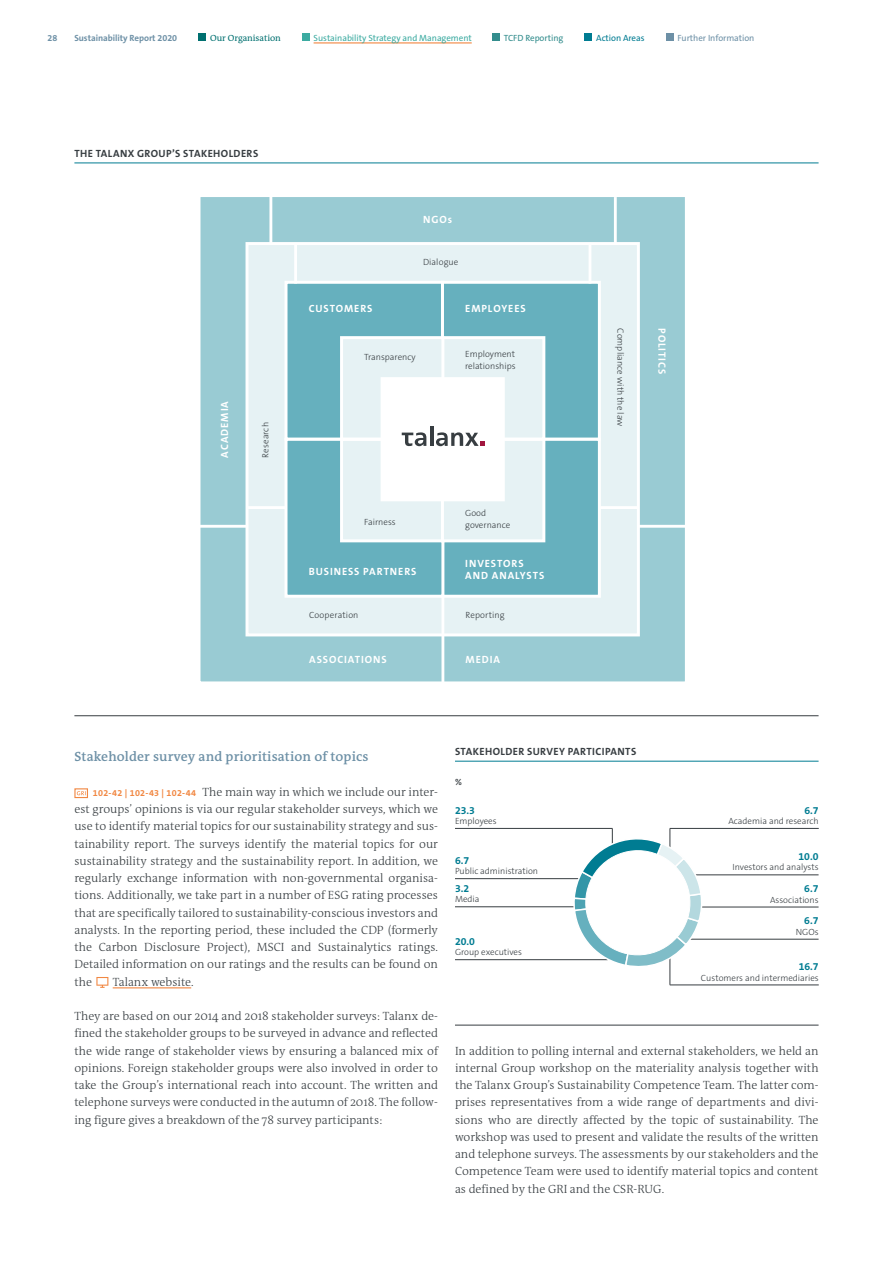
<style>
.page{position:relative;width:893px;height:1263px;background:#fff}
.page>*{position:absolute;margin:0;border:0;box-sizing:border-box;transform-origin:0 0}
.t1{font:600 13.5px "The Antiqua B W6";letter-spacing:.01em;color:#6d90a6}
.t2{font:300 12px/17.2px "The Antiqua B W3";color:#373d41;text-align:justify}
.t3{font:700 10.5px/12px "The Sans B W7";letter-spacing:.09em;color:#fff}
.t4{font:700 10.5px "The Sans B W7";letter-spacing:.04em;color:#373d41}
.t5{font:700 10.5px "The Sans B W7";color:#007c92}
.t6{font:300 9px/12px "The Sans B W3";color:#373d41}
.t7{font:9px "The Sans B W5 Plain";letter-spacing:-.005em;color:#3caba1}
.t8{font:700 9px "The Sans B W7";letter-spacing:-.005em;color:#6d90a6}
.t9{font:9px "The Sans B W5 Plain";letter-spacing:-.005em;color:#6d90a6}
.t10{font:9px "The Antiqua B W5 Plain";letter-spacing:-.005em;color:#007070}
.t11{font:9px "The Sans B W5 Plain";letter-spacing:-.005em;color:#338d8d}
.t12{font:9px "The Sans B W5 Plain";letter-spacing:-.005em;color:#007c92}
.t13{font:600 9px "The Sans B W6";color:#373d41}
.s1{font-family:"The Sans B W7";font-weight:700;font-size:9px;color:#f18742}
</style>
<div class="page">
<hr style="left:74px;top:163px;width:745px;height:1px;background:#007c92">
<hr style="left:74px;top:715px;width:745px;height:1px;background:#373d41">
<div style="left:200px;top:197px;width:485px;height:485px;background:#99cbd3"></div>
<svg style="left:244px;top:241px;width:397px;height:397px;background:#e5f1f3"></svg>
<div style="left:286px;top:282px;width:157px;height:157px;background:#66b0be"></div>
<div style="left:284px;top:281px;width:160px;height:160px;border:3px solid #fff"></div>
<div style="left:442px;top:282px;width:157px;height:157px;background:#66b0be"></div>
<div style="left:441px;top:281px;width:160px;height:160px;border:3px solid #fff"></div>
<div style="left:442px;top:439px;width:157px;height:157px;background:#66b0be"></div>
<div style="left:441px;top:438px;width:160px;height:160px;border:3px solid #fff"></div>
<div style="left:286px;top:439px;width:157px;height:157px;background:#66b0be"></div>
<div style="left:284px;top:438px;width:160px;height:160px;border:3px solid #fff"></div>
<div style="left:442px;top:338px;width:102px;height:101px;background:#e6f2f4"></div>
<div style="left:441px;top:336px;width:104px;height:104px;border:3px solid #fff"></div>
<div style="left:342px;top:338px;width:101px;height:101px;background:#e6f2f4"></div>
<div style="left:340px;top:336px;width:104px;height:104px;border:3px solid #fff"></div>
<div style="left:342px;top:439px;width:101px;height:102px;background:#e6f2f4"></div>
<div style="left:340px;top:438px;width:104px;height:104px;border:3px solid #fff"></div>
<div style="left:442px;top:439px;width:102px;height:102px;background:#e6f2f4"></div>
<div style="left:441px;top:438px;width:104px;height:104px;border:3px solid #fff"></div>
<hr style="left:441px;top:595px;width:3px;height:104px;background:#fff">
<hr style="left:294px;top:243px;width:3px;height:40px;background:#fff">
<hr style="left:589px;top:243px;width:2px;height:40px;background:#fff">
<hr style="left:598px;top:506px;width:41px;height:3px;background:#fff">
<hr style="left:247px;top:506px;width:39px;height:3px;background:#fff">
<div style="left:381px;top:377px;width:124px;height:124px;background:#fff"></div>
<hr style="left:614px;top:197px;width:3px;height:48px;background:#fff">
<hr style="left:269px;top:196px;width:3px;height:48px;background:#fff">
<hr style="left:197px;top:525px;width:51px;height:3px;background:#fff">
<hr style="left:637px;top:525px;width:51px;height:3px;background:#fff">
<hr style="left:430px;top:427px;width:3px;height:19px;background:#373d41">
<svg style="left:402px;top:432px;width:24px;height:14px"></svg>
<svg style="left:436px;top:432px;width:49px;height:14px"></svg>
<div style="left:198px;top:33px;width:8px;height:8px;background:#007070"></div>
<div style="left:302px;top:33px;width:7px;height:8px;background:#3caba1"></div>
<hr style="left:314px;top:42px;width:158px;height:1px;background:#f18742">
<div style="left:492px;top:33px;width:8px;height:8px;background:#338d8d"></div>
<div style="left:584px;top:33px;width:8px;height:8px;background:#007c92"></div>
<div style="left:666px;top:33px;width:7px;height:8px;background:#6d90a6"></div>
<hr style="left:113px;top:987px;width:78px;height:1px;background:#f18742">
<div style="left:74px;top:788px;width:14px;height:10px;border:1px solid #f18742"></div>
<svg style="left:77px;top:791px;width:9px;height:4px"></svg>
<svg style="left:96px;top:977px;width:12px;height:11px"></svg>
<hr style="left:455px;top:1025px;width:364px;height:1px;background:#373d41">
<hr style="left:455px;top:761px;width:364px;height:1px;background:#007c92">
<hr style="left:455px;top:828px;width:157px;height:1px;background:#373d41">
<hr style="left:670px;top:828px;width:149px;height:1px;background:#373d41">
<hr style="left:670px;top:942px;width:1px;height:43px;background:#373d41">
<hr style="left:670px;top:985px;width:149px;height:1px;background:#373d41">
<hr style="left:455px;top:959px;width:153px;height:1px;background:#373d41">
<hr style="left:455px;top:906px;width:129px;height:1px;background:#373d41">
<hr style="left:455px;top:878px;width:129px;height:1px;background:#373d41">
<hr style="left:644px;top:907px;width:175px;height:1px;background:#373d41">
<hr style="left:644px;top:939px;width:175px;height:1px;background:#373d41">
<hr style="left:644px;top:874px;width:175px;height:1px;background:#373d41">
<svg style="left:573px;top:829px;width:130px;height:141px"></svg>
<p class="t8" style="left:48px;top:32px;width:11px">28</p>
<p class="t8" style="left:74px;top:32px;width:104px">Sustainability Report 2020</p>
<p class="t10" style="left:210px;top:32px;width:72px">Our Organisation</p>
<p class="t7" style="left:314px;top:32px;width:160px">Sustainability Strategy and Management</p>
<p class="t11" style="left:504px;top:32px;width:61px">TCFD Reporting</p>
<p class="t12" style="left:596px;top:32px;width:50px">Action Areas</p>
<p class="t9" style="left:677px;top:32px;width:78px">Further Information</p>
<p class="t4" style="left:74px;top:146px;width:185px">THE TALANX GROUP’S STAKEHOLDERS</p>
<p class="t3" style="left:219px;top:457px;width:58px;rotate:-90deg">ACADEMIA</p>
<p class="t6" style="left:260px;top:458px;width:37px;rotate:-90deg">Research</p>
<p class="t3" style="left:423px;top:214px;width:30px">NGOs</p>
<p class="t6" style="left:423px;top:256px;width:37px">Dialogue</p>
<p class="t3" style="left:309px;top:302px;width:65px">CUSTOMERS</p>
<p class="t3" style="left:465px;top:302px;width:62px">EMPLOYEES</p>
<p class="t6" style="left:364px;top:351px;width:53px">Transparency</p>
<p class="t6" style="left:465px;top:348px;width:52px">Employment relationships</p>
<p class="t6" style="left:364px;top:516px;width:33px">Fairness</p>
<p class="t6" style="left:465px;top:507px;width:47px">Good governance</p>
<p class="t3" style="left:309px;top:565px;width:109px">BUSINESS PARTNERS</p>
<p class="t3" style="left:465px;top:557px;width:81px">INVESTORS<br>AND ANALYSTS</p>
<p class="t6" style="left:309px;top:609px;width:51px">Cooperation</p>
<p class="t6" style="left:466px;top:609px;width:41px">Reporting</p>
<p class="t3" style="left:309px;top:653px;width:79px">ASSOCIATIONS</p>
<p class="t3" style="left:466px;top:653px;width:36px">MEDIA</p>
<p class="t6" style="left:626px;top:328px;width:100px;rotate:90deg">Compliance with the law</p>
<p class="t3" style="left:668px;top:328px;width:48px;rotate:90deg">POLITICS</p>
<p class="t1" style="left:74px;top:748px;width:296px">Stakeholder survey and prioritisation of topics</p>
<p class="t2" style="left:74px;top:783px;width:365px;text-indent:19px"><span class="s1">102-42 | 102-43 | 102-44</span> The main way in which we include our inter&shy;est groups’ opinions is via our regular stakeholder surveys, which we use to identify material topics for our sustainability strategy and sus&shy;tainability report. The surveys identify the material topics for our sustainability strategy and the sustainability report. In addition, we regularly exchange information with non-governmental organisa&shy;tions. Additionally, we take part in a number of ESG rating processes that are specifically tailored to sustainability-conscious investors and analysts. In the reporting period, these included the CDP (formerly the Carbon Disclosure Project), MSCI and Sustainalytics ratings.<br>Detailed information on our ratings and the results can be found on the</p>
<p class="t2" style="left:113px;top:973px;width:82px">Talanx website.</p>
<p class="t2" style="left:74px;top:1007px;width:366px">They are based on our 2014 and 2018 stakeholder surveys: Talanx de&shy;fined the stakeholder groups to be surveyed in advance and reflected the wide range of stakeholder views by ensuring a balanced mix of opinions. Foreign stakeholder groups were also involved in order to take the Group’s international reach into account. The written and telephone surveys were conducted in the autumn of 2018. The follow&shy;ing figure gives a breakdown of the 78 survey participants:</p>
<p class="t4" style="left:455px;top:744px;width:183px">STAKEHOLDER SURVEY PARTICIPANTS</p>
<p class="t13" style="left:455px;top:776px;width:8px">%</p>
<p class="t5" style="left:455px;top:803px;width:22px">23.3</p>
<p class="t6" style="left:455px;top:815px;width:43px">Employees</p>
<p class="t5" style="left:455px;top:853px;width:16px">6.7</p>
<p class="t6" style="left:455px;top:865px;width:85px">Public administration</p>
<p class="t5" style="left:455px;top:881px;width:16px">3.2</p>
<p class="t6" style="left:455px;top:893px;width:26px">Media</p>
<p class="t5" style="left:455px;top:934px;width:22px">20.0</p>
<p class="t6" style="left:455px;top:946px;width:69px">Group executives</p>
<p class="t5" style="left:804px;top:803px;width:16px">6.7</p>
<p class="t6" style="left:728px;top:815px;width:92px">Academia and research</p>
<p class="t5" style="left:798px;top:850px;width:22px">10.0</p>
<p class="t6" style="left:732px;top:861px;width:88px">Investors and analysts</p>
<p class="t5" style="left:804px;top:882px;width:16px">6.7</p>
<p class="t6" style="left:770px;top:893px;width:50px">Associations</p>
<p class="t5" style="left:804px;top:914px;width:16px">6.7</p>
<p class="t6" style="left:796px;top:926px;width:24px">NGOs</p>
<p class="t5" style="left:799px;top:960px;width:22px">16.7</p>
<p class="t6" style="left:701px;top:972px;width:119px">Customers and intermediaries</p>
<p class="t2" style="left:455px;top:1042px;width:365px">In addition to polling internal and external stakeholders, we held an internal Group workshop on the materiality analysis together with the Talanx Group’s Sustainability Competence Team. The latter com&shy;prises representatives from a wide range of departments and divi&shy;sions who are directly affected by the topic of sustainability. The workshop was used to present and validate the results of the written and telephone surveys. The assessments by our stakeholders and the Competence Team were used to identify material topics and content as defined by the GRI and the CSR-RUG.</p>
</div>
